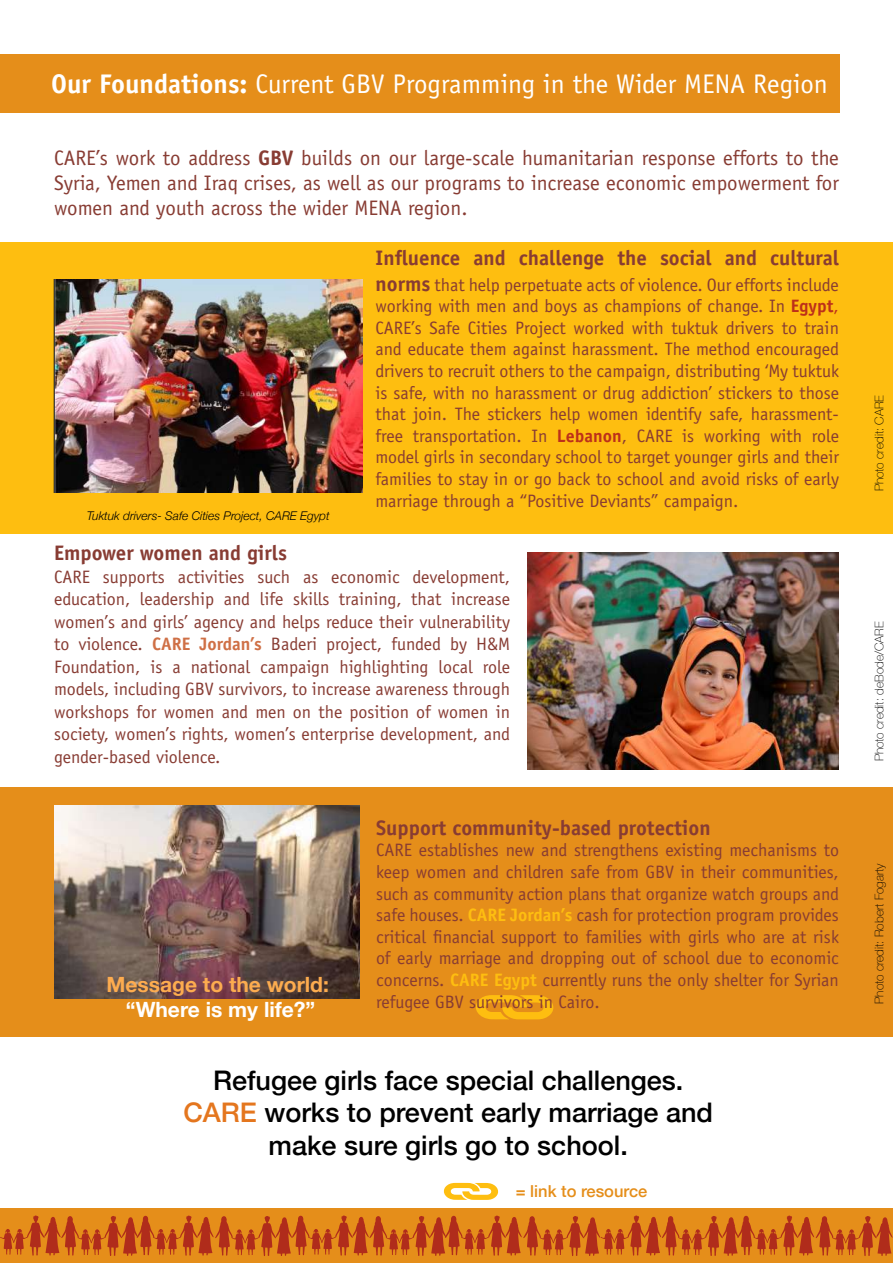
<style>
.page{position:relative;width:893px;height:1263px;background:#fff}
.page>*{position:absolute;margin:0;border:0;box-sizing:border-box;transform-origin:0 0}
.t1{font:500 27px/32.4px "Helvetica Neue";color:#000;text-align:center}
.t2{font:27px "Officina Sans Std";color:#fff}
.t3{font:21px/25.2px "Officina Sans Std";color:#883c33;text-align:justify}
.t4{font:700 21px "Officina Sans Std";color:#883c33}
.t5{font:700 21px "Helvetica Neue";color:#fdac4f}
.t6{font:700 21px "Helvetica Neue";color:#fff}
.t7{font:18px/21.6px "Officina Sans Std";color:#883c33;text-align:justify}
.t8{font:500 16.5px "Helvetica Neue";color:#e58e1a}
.t9{font:100 12px "Helvetica Neue";color:#000}
.t10{font:italic 300 12px "Helvetica Neue";color:#000}
.s1{font-weight:700}
.s2{font-weight:700;font-size:21px}
.s3{font-weight:700;color:#bd301a}
.s4{color:#bd301a}
.s5{font-weight:700;color:#cf7046}
.s6{font-weight:700;color:#febe10}
.s7{color:#e4761e}
</style>
<div class="page">
<div style="left:0;top:787px;width:893px;height:250px;background:#e58e1a"></div>
<div style="left:0;top:242px;width:893px;height:292px;background:#febe10"></div>
<div style="left:0;top:1209px;width:893px;height:54px;background:#e58e1a"></div>
<svg style="left:0;top:1215px;width:893px;height:41px"></svg>
<div style="left:0;top:54px;width:839px;height:59px;background:#e58e1a"></div>
<svg style="left:443px;top:1183px;width:56px;height:17px"></svg>
<svg style="left:476px;top:995px;width:78px;height:24px"></svg>
<img style="left:54px;top:279px;width:309px;height:213px">
<img style="left:527px;top:553px;width:311px;height:216px">
<img style="left:55px;top:805px;width:304px;height:193px">
<h1 class="t2" style="left:51px;top:68px;width:778px"><span class="s1">Our Foundations:</span> Current GBV Programming in the Wider MENA Region</h1>
<p class="t3" style="left:54px;top:145px;width:787px">CARE’s work to address <span class="s1">GBV</span> builds on our large-scale humanitarian response efforts to the Syria, Yemen and Iraq crises, as well as our programs to increase economic empowerment for women and youth across the wider MENA region.</p>
<p class="t4" style="left:376px;top:245px;width:465px">Influence and challenge the social and cultural</p>
<p class="t7" style="left:376px;top:274px;width:465px"><span class="s2">norms</span> that help perpetuate acts of violence. Our efforts include working with men and boys as champions of change. In <span class="s3">Egypt</span><span class="s4">, </span>CARE’s Safe Cities Project worked with tuktuk drivers to train and educate them against harassment. The method encouraged drivers to recruit others to the campaign, distributing ‘My tuktuk is safe, with no harassment or drug addiction’ stickers to those that join. The stickers help women identify safe, harassment&shy;free transportation. In <span class="s3">Lebanon</span>, CARE is working with role model girls in secondary school to target younger girls and their families to stay in or go back to school and avoid risks of early marriage through a “Positive Deviants” campaign.</p>
<p class="t4" style="left:54px;top:540px;width:234px">Empower women and girls</p>
<p class="t7" style="left:54px;top:565px;width:458px;line-height:22.5px">CARE supports activities such as economic development, education, leadership and life skills training, that increase women’s and girls’ agency and helps reduce their vulnerability to violence. <span class="s5">CARE Jordan’s</span> Baderi project, funded by H&amp;M Foundation, is a national campaign highlighting local role models, including GBV survivors, to increase awareness through workshops for women and men on the position of women in society, women’s rights, women’s enterprise development, and gender-based violence.</p>
<p class="t10" style="left:87px;top:506px;width:244px">Tuktuk drivers- Safe Cities Project, CARE Egypt</p>
<p class="t5" style="left:106px;top:968px;width:224px">Message to the world:</p>
<p class="t6" style="left:126px;top:993px;width:191px">“Where is my life?”</p>
<p class="t4" style="left:376px;top:814px;width:336px">Support community-based protection</p>
<p class="t7" style="left:376px;top:839px;width:464px">CARE establishes new and strengthens existing mechanisms to keep women and children safe from GBV in their communities, such as community action plans that organize watch groups and safe houses. <span class="s6">CARE Jordan’s</span> cash for protection program provides critical financial support to families with girls who are at risk of early marriage and dropping out of school due to economic concerns. <span class="s6">CARE Egypt</span> currently runs the only shelter for Syrian refugee GBV survivors in Cairo.</p>
<h1 class="t1" style="left:183px;top:1062px;width:531px">Refugee girls face special challenges.<br><span class="s7">CARE</span> works to prevent early marriage and make sure girls go to school.</h1>
<p class="t8" style="left:516px;top:1177px;width:133px">= link to resource</p>
<p class="t9" style="left:870px;top:491px;width:98px;rotate:-90deg">Photo credit: CARE</p>
<p class="t9" style="left:870px;top:761px;width:142px;rotate:-90deg">Photo credit: deBode/CARE</p>
<p class="t9" style="left:870px;top:1004px;width:142px;rotate:-90deg">Photo credit: Robert Fogarty</p>
</div>
